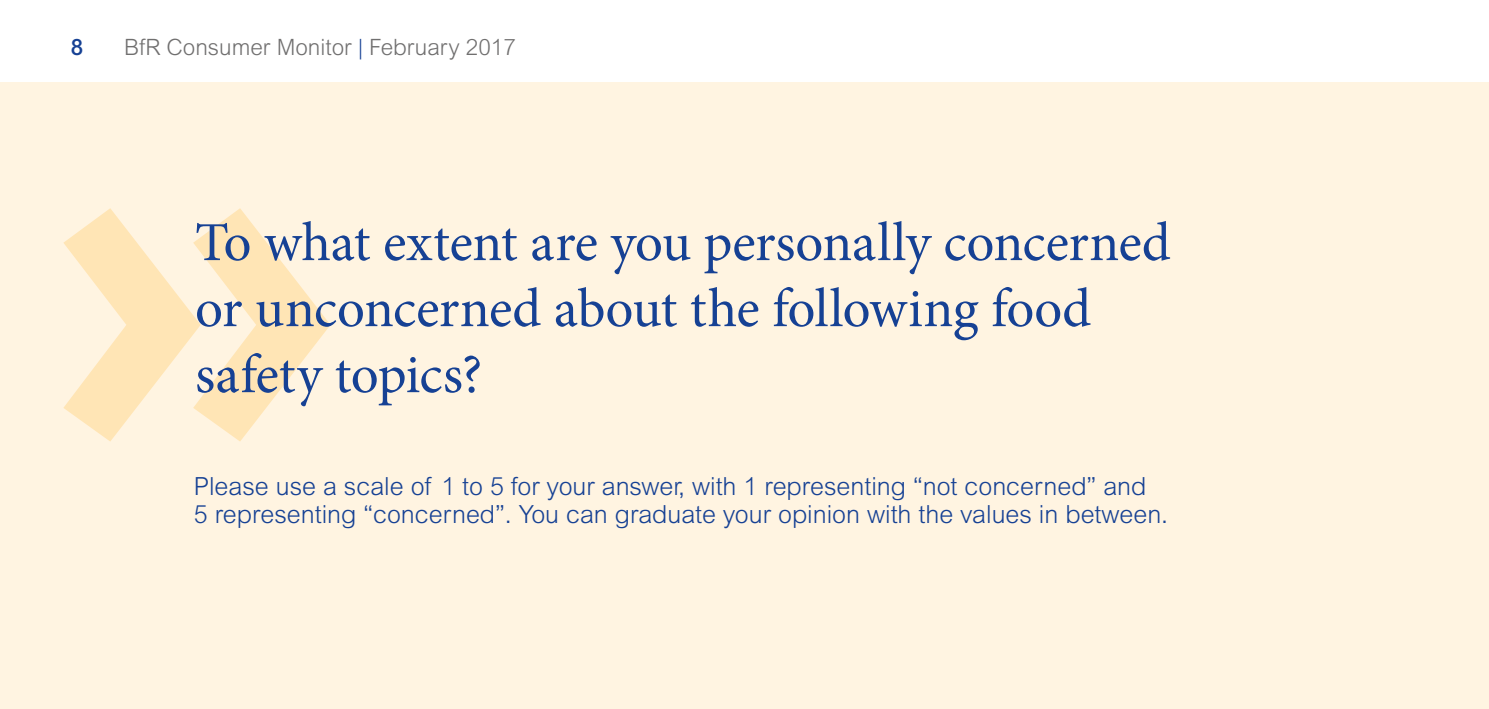
<style>
.page{position:relative;width:1489px;height:709px;background:#fff}
.page>*{position:absolute;margin:0;border:0;box-sizing:border-box;transform-origin:0 0}
.t1{font:900 375px "Meta OT";color:#ffe5b5}
.t2{font:55px/66px "Minion Pro";letter-spacing:-.01em;color:#164194}
.t3{font:300 25px/27.5px "Arial MT Pro";color:#164194}
.t4{font:300 22.5px "Arial MT Pro";color:#706f6f}
.t5{font:500 22.5px "Arial MT Pro";color:#164194}
.s1{color:#164194}
</style>
<div class="page">
<div style="left:0;top:82px;width:1488px;height:627px;background:#fff4e1"></div>
<p class="t5" style="left:71px;top:34px;width:14px">8</p>
<p class="t4" style="left:124px;top:33px;width:393px">BfR Consumer Monitor <span class="s1">|</span> February 2017</p>
<h1 class="t1" style="left:46px;top:79px;width:302px">&gt;&gt;</h1>
<h2 class="t2" style="left:195px;top:210px;width:977px">To what extent are you personally concerned or unconcerned about the following food safety topics?</h2>
<p class="t3" style="left:194px;top:473px;width:975px">Please use a scale of 1 to 5 for your answer, with 1 representing “not concerned” and<br>5 representing “concerned”. You can graduate your opinion with the values in between.</p>
</div>
